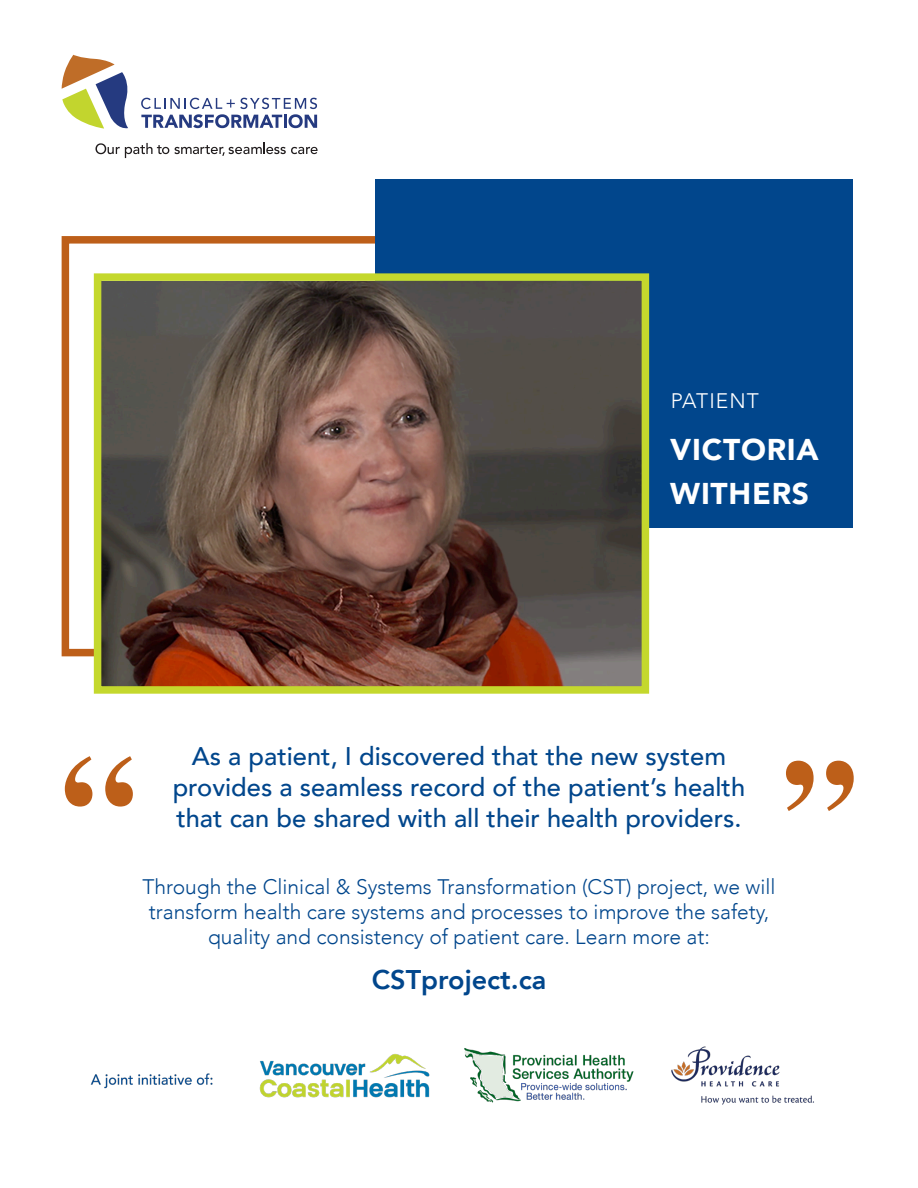
<style>
.page{position:relative;width:918px;height:1188px;background:#fff}
.page>*{position:absolute;margin:0;border:0;box-sizing:border-box;transform-origin:0 0}
.t1{font:700 150px "Times";color:#bd5f19}
.t2{font:900 30px "Avenir";letter-spacing:.025em;color:#fff}
.t3{font:800 27px "Avenir";color:#01468c}
.t4{font:500 25.5px "Avenir";color:#01468c}
.t5{font:300 21px/25.2px "Avenir";color:#01468c;text-align:center}
.t6{font:300 21px "Avenir";letter-spacing:.05em;color:#fff}
</style>
<div class="page">
<div style="left:62px;top:236px;width:555px;height:420px;border:8px solid #bd5f19"></div>
<div style="left:375px;top:179px;width:478px;height:348px;background:#01468c"></div>
<img style="left:103px;top:282px;width:537px;height:403px">
<div style="left:94px;top:273px;width:555px;height:421px;border:8px solid #c4d82d"></div>
<svg style="left:62px;top:55px;width:66px;height:74px"></svg>
<svg style="left:141px;top:98px;width:176px;height:30px"></svg>
<svg style="left:95px;top:143px;width:223px;height:15px"></svg>
<img style="left:90px;top:1046px;width:724px;height:59px">
<p class="t6" style="left:671px;top:389px;width:90px">PATIENT</p>
<p class="t2" style="left:670px;top:424px;width:150px">VICTORIA</p>
<p class="t2" style="left:670px;top:468px;width:140px">WITHERS</p>
<p class="t1" style="left:60px;top:666px;width:77px">“</p>
<p class="t4" style="left:192px;top:734px;width:536px">As a patient, I discovered that the new system</p>
<p class="t4" style="left:173px;top:765px;width:574px">provides a seamless record of the patient’s health</p>
<p class="t4" style="left:176px;top:796px;width:567px">that can be shared with all their health providers.</p>
<p class="t1" style="left:782px;top:670px;width:76px">”</p>
<p class="t5" style="left:142px;top:874px;width:635px">Through the Clinical &amp; Systems Transformation (CST) project, we will</p>
<p class="t5" style="left:149px;top:899px;width:622px">transform health care systems and processes to improve the safety, quality and consistency of patient care. Learn more at:</p>
<p class="t3" style="left:372px;top:958px;width:176px">CSTproject.ca</p>
</div>
